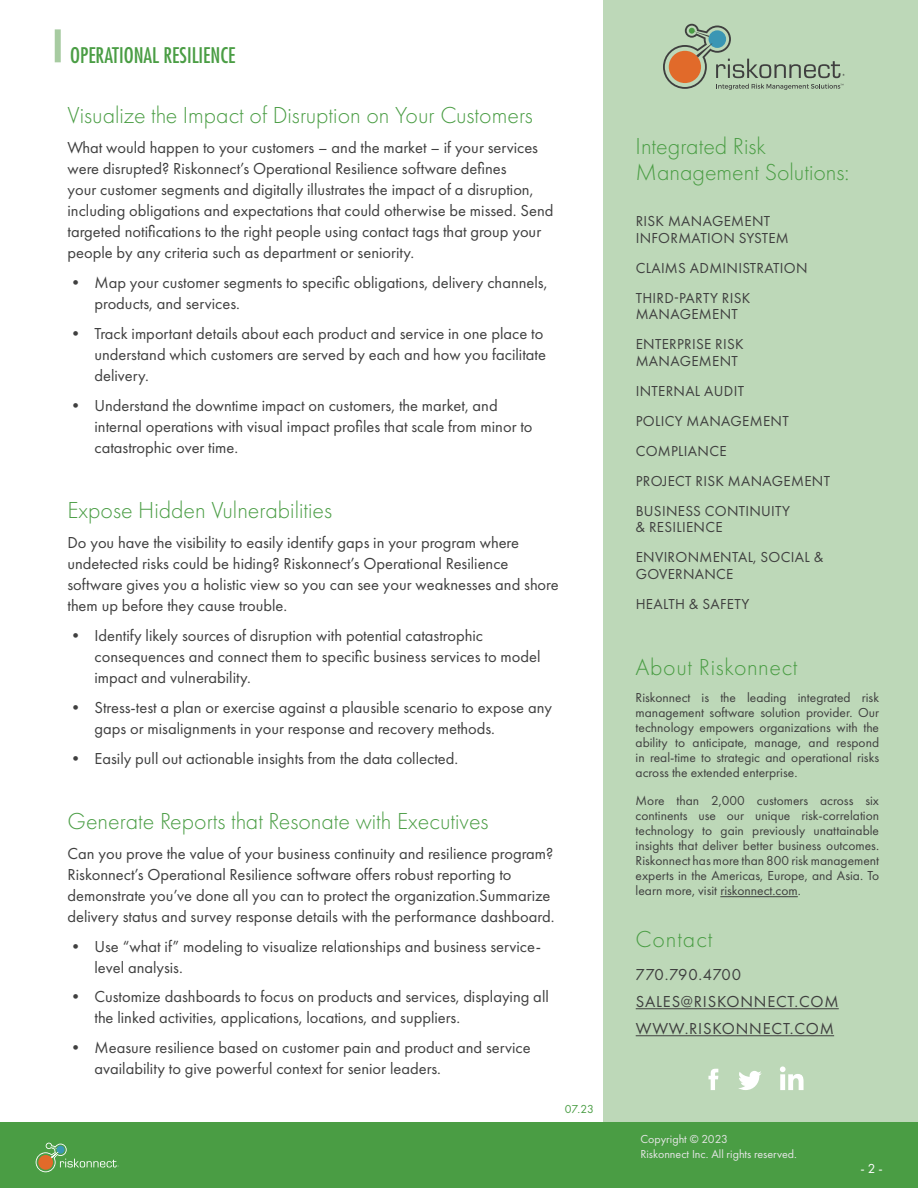
<style>
.page{position:relative;width:918px;height:1188px;background:#fff}
.page>*{position:absolute;margin:0;border:0;box-sizing:border-box;transform-origin:0 0}
.t1{font:300 24px "Futura PT";color:#4a9d44}
.t2{font:300 24px "Futura PT";letter-spacing:.025em;color:#4a9d44}
.t3{font:300 24px "Futura PT";letter-spacing:.04em;color:#4a9d44}
.t4{font:condensed 21px "Futura Std";color:#4a9d44}
.t5{font:16.5px/21px "Futura PT";color:#3f3f3f}
.t6{font:16.5px "Futura PT";letter-spacing:.05em;color:#3f3f3f}
.t7{font:15px/16.5px "Futura PT";letter-spacing:.02em;color:#3f3f3f}
.t8{font:13.5px/15px "Futura PT";color:#3f3f3f;text-align:justify}
.t9{font:13.5px "Futura PT";color:#fff}
.t10{font:12px "Futura PT";color:#e6e6e6}
.t11{font:12px "Futura PT";color:#4a9d44}
</style>
<div class="page">
<div style="left:604px;top:0;width:314px;height:1188px;background:#bdd8b8"></div>
<div style="left:0;top:1122px;width:918px;height:66px;background:#4a9d44"></div>
<svg style="left:36px;top:1143px;width:83px;height:29px"></svg>
<hr style="left:636px;top:1008px;width:203px;height:1px;background:#3f3f3f">
<hr style="left:636px;top:1035px;width:198px;height:1px;background:#3f3f3f">
<svg style="left:708px;top:1069px;width:10px;height:21px"></svg>
<svg style="left:738px;top:1071px;width:24px;height:19px"></svg>
<svg style="left:780px;top:1066px;width:24px;height:24px"></svg>
<hr style="left:720px;top:896px;width:78px;height:1px;background:#3f3f3f">
<svg style="left:663px;top:24px;width:182px;height:66px"></svg>
<div style="left:55px;top:29px;width:6px;height:33px;background:#a7cba1"></div>
<p class="t4" style="left:70px;top:42px;width:167px">OPERATIONAL RESILIENCE</p>
<p class="t1" style="left:68px;top:102px;width:467px">Visualize the Impact of Disruption on Your Customers</p>
<p class="t5" style="left:68px;top:137px;width:487px">What would happen to your customers – and the market – if your services were disrupted? Riskonnect’s Operational Resilience software defines<br>your customer segments and digitally illustrates the impact of a disruption, including obligations and expectations that could otherwise be missed. Send targeted notifications to the right people using contact tags that group your people by any criteria such as department or seniority.</p>
<p class="t5" style="left:94px;top:272px;width:454px;text-indent:-27px">• Map your customer segments to specific obligations, delivery channels, products, and services.</p>
<p class="t5" style="left:94px;top:323px;width:453px;text-indent:-27px">• Track important details about each product and service in one place to understand which customers are served by each and how you facilitate delivery.</p>
<p class="t5" style="left:94px;top:395px;width:440px;text-indent:-27px">• Understand the downtime impact on customers, the market, and internal operations with visual impact profiles that scale from minor to catastrophic over time.</p>
<p class="t1" style="left:68px;top:496px;width:266px">Expose Hidden Vulnerabilities</p>
<p class="t5" style="left:68px;top:532px;width:493px">Do you have the visibility to easily identify gaps in your program where undetected risks could be hiding? Riskonnect’s Operational Resilience software gives you a holistic view so you can see your weaknesses and shore them up before they cause trouble.</p>
<p class="t5" style="left:94px;top:625px;width:448px;text-indent:-27px">• Identify likely sources of disruption with potential catastrophic consequences and connect them to specific business services to model impact and vulnerability.</p>
<p class="t5" style="left:94px;top:697px;width:459px;text-indent:-27px">• Stress-test a plan or exercise against a plausible scenario to expose any gaps or misalignments in your response and recovery methods.</p>
<p class="t5" style="left:68px;top:747px;width:392px">• Easily pull out actionable insights from the data collected.</p>
<p class="t1" style="left:68px;top:807px;width:423px">Generate Reports that Resonate with Executives</p>
<p class="t5" style="left:68px;top:843px;width:489px">Can you prove the value of your business continuity and resilience program?<br>Riskonnect’s Operational Resilience software offers robust reporting to demonstrate you’ve done all you can to protect the organization.Summarize delivery status and survey response details with the performance dashboard.</p>
<p class="t5" style="left:94px;top:935px;width:448px;text-indent:-27px">• Use “what if” modeling to visualize relationships and business service&shy;level analysis.</p>
<p class="t5" style="left:94px;top:986px;width:456px;text-indent:-27px">• Customize dashboards to focus on products and services, displaying all the linked activities, applications, locations, and suppliers.</p>
<p class="t5" style="left:94px;top:1037px;width:438px;text-indent:-27px">• Measure resilience based on customer pain and product and service availability to give powerful context for senior leaders.</p>
<p class="t11" style="left:565px;top:1102px;width:31px">07.23</p>
<p class="t1" style="left:636px;top:133px;width:132px">Integrated Risk</p>
<p class="t1" style="left:636px;top:158px;width:215px">Management Solutions:</p>
<p class="t7" style="left:636px;top:213px;width:136px">RISK MANAGEMENT</p>
<p class="t7" style="left:636px;top:230px;width:155px">INFORMATION SYSTEM</p>
<p class="t7" style="left:636px;top:260px;width:173px">CLAIMS ADMINISTRATION</p>
<p class="t7" style="left:636px;top:290px;width:116px">THIRD-PARTY RISK</p>
<p class="t7" style="left:636px;top:306px;width:104px">MANAGEMENT</p>
<p class="t7" style="left:636px;top:336px;width:109px">ENTERPRISE RISK</p>
<p class="t7" style="left:636px;top:353px;width:104px">MANAGEMENT</p>
<p class="t7" style="left:636px;top:383px;width:110px">INTERNAL AUDIT</p>
<p class="t7" style="left:636px;top:413px;width:155px">POLICY MANAGEMENT</p>
<p class="t7" style="left:636px;top:443px;width:92px">COMPLIANCE</p>
<p class="t7" style="left:636px;top:473px;width:196px">PROJECT RISK MANAGEMENT</p>
<p class="t7" style="left:636px;top:503px;width:156px">BUSINESS CONTINUITY &amp; RESILIENCE</p>
<p class="t7" style="left:636px;top:549px;width:189px">ENVIRONMENTAL, SOCIAL &amp;<br>GOVERNANCE</p>
<p class="t7" style="left:636px;top:596px;width:115px">HEALTH &amp; SAFETY</p>
<p class="t2" style="left:636px;top:653px;width:163px">About Riskonnect</p>
<p class="t8" style="left:636px;top:690px;width:245px">Riskonnect is the leading integrated risk management software solution provider. Our technology empowers organizations with the ability to anticipate, manage, and respond in real-time to strategic and operational risks across the extended enterprise.</p>
<p class="t8" style="left:636px;top:793px;width:245px">More than 2,000 customers across six continents use our unique risk-correlation technology to gain previously unattainable insights that deliver better business outcomes.<br>Riskonnect has more than 800 risk management experts in the Americas, Europe, and Asia. To learn more, visit riskonnect.com.</p>
<p class="t3" style="left:636px;top:926px;width:78px">Contact</p>
<p class="t5" style="left:636px;top:964px;width:107px">770.790.4700</p>
<p class="t6" style="left:636px;top:992px;width:204px">SALES@RISKONNECT.COM</p>
<p class="t6" style="left:636px;top:1019px;width:200px">WWW.RISKONNECT.COM</p>
<p class="t10" style="left:640px;top:1132px;width:89px">Copyright © 2023</p>
<p class="t10" style="left:640px;top:1146px;width:158px">Riskonnect Inc. All rights reserved.</p>
<p class="t9" style="left:860px;top:1160px;width:24px">- 2 -</p>
</div>
